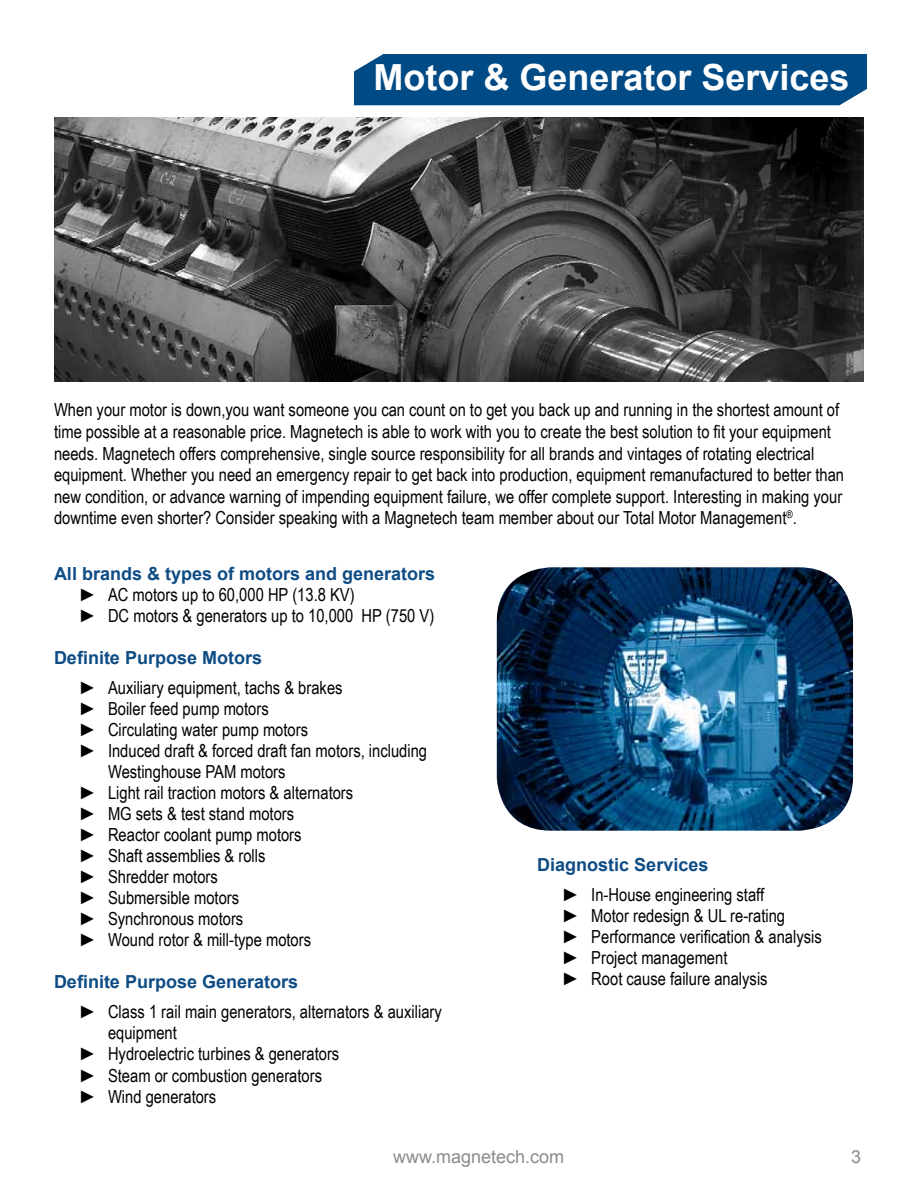
<style>
.page{position:relative;width:918px;height:1188px;background:#fff}
.page>*{position:absolute;margin:0;border:0;box-sizing:border-box;transform-origin:0 0}
.t1{font:700 36px "Arial";color:#fff}
.t2{font:18px/21px "Arial Narrow";color:#000}
.t3{font:700 18px "Arial";color:#0e4c84}
.t4{font:18px "Arial";color:#898d90}
</style>
<div class="page">
<div style="left:354px;top:54px;width:513px;height:51px;background:#004b85"></div>
<img style="left:497px;top:567px;width:356px;height:264px">
<img style="left:54px;top:118px;width:810px;height:263px">
<h1 class="t1" style="left:374px;top:53px;width:478px">Motor &amp; Generator Services</h1>
<p class="t2" style="left:54px;top:399px;width:792px;line-height:21.6px">When your motor is down,you want someone you can count on to get you back up and running in the shortest amount of time possible at a reasonable price. Magnetech is able to work with you to create the best solution to fit your equipment needs. Magnetech offers comprehensive, single source responsibility for all brands and vintages of rotating electrical equipment. Whether you need an emergency repair to get back into production, equipment remanufactured to better than new condition, or advance warning of impending equipment failure, we offer complete support. Interesting in making your downtime even shorter? Consider speaking with a Magnetech team member about our Total Motor Management<sup>®</sup>.</p>
<p class="t3" style="left:54px;top:562px;width:383px">All brands &amp; types of motors and generators</p>
<p class="t2" style="left:81px;top:584px;width:355px">► AC motors up to 60,000 HP (13.8 KV)<br>► DC motors &amp; generators up to 10,000 HP (750 V)</p>
<p class="t3" style="left:54px;top:646px;width:210px">Definite Purpose Motors</p>
<p class="t2" style="left:81px;top:677px;width:263px">► Auxiliary equipment, tachs &amp; brakes</p>
<p class="t2" style="left:81px;top:698px;width:189px">► Boiler feed pump motors</p>
<p class="t2" style="left:81px;top:719px;width:229px">► Circulating water pump motors</p>
<p class="t2" style="left:81px;top:740px;width:348px">► Induced draft &amp; forced draft fan motors, including</p>
<p class="t2" style="left:108px;top:761px;width:179px">Westinghouse PAM motors</p>
<p class="t2" style="left:81px;top:782px;width:274px">► Light rail traction motors &amp; alternators</p>
<p class="t2" style="left:81px;top:803px;width:215px">► MG sets &amp; test stand motors</p>
<p class="t2" style="left:81px;top:824px;width:222px">► Reactor coolant pump motors</p>
<p class="t2" style="left:81px;top:845px;width:186px">► Shaft assemblies &amp; rolls</p>
<p class="t2" style="left:81px;top:866px;width:138px">► Shredder motors</p>
<p class="t2" style="left:81px;top:887px;width:160px">► Submersible motors</p>
<p class="t2" style="left:81px;top:908px;width:164px">► Synchronous motors</p>
<p class="t2" style="left:81px;top:929px;width:232px">► Wound rotor &amp; mill-type motors</p>
<p class="t3" style="left:54px;top:970px;width:246px">Definite Purpose Generators</p>
<p class="t2" style="left:81px;top:1001px;width:362px">► Class 1 rail main generators, alternators &amp; auxiliary</p>
<p class="t2" style="left:108px;top:1022px;width:70px">equipment</p>
<p class="t2" style="left:81px;top:1043px;width:260px">► Hydroelectric turbines &amp; generators</p>
<p class="t2" style="left:81px;top:1064px;width:243px">► Steam or combustion generators</p>
<p class="t2" style="left:81px;top:1085px;width:137px">► Wind generators</p>
<p class="t3" style="left:537px;top:852px;width:173px">Diagnostic Services</p>
<p class="t2" style="left:564px;top:883px;width:259px">► In-House engineering staff<br>► Motor redesign &amp; UL re-rating<br>► Performance verification &amp; analysis ► Project management<br>► Root cause failure analysis</p>
<p class="t4" style="left:393px;top:1145px;width:173px">www.magnetech.com</p>
<p class="t4" style="left:851px;top:1145px;width:12px">3</p>
</div>
